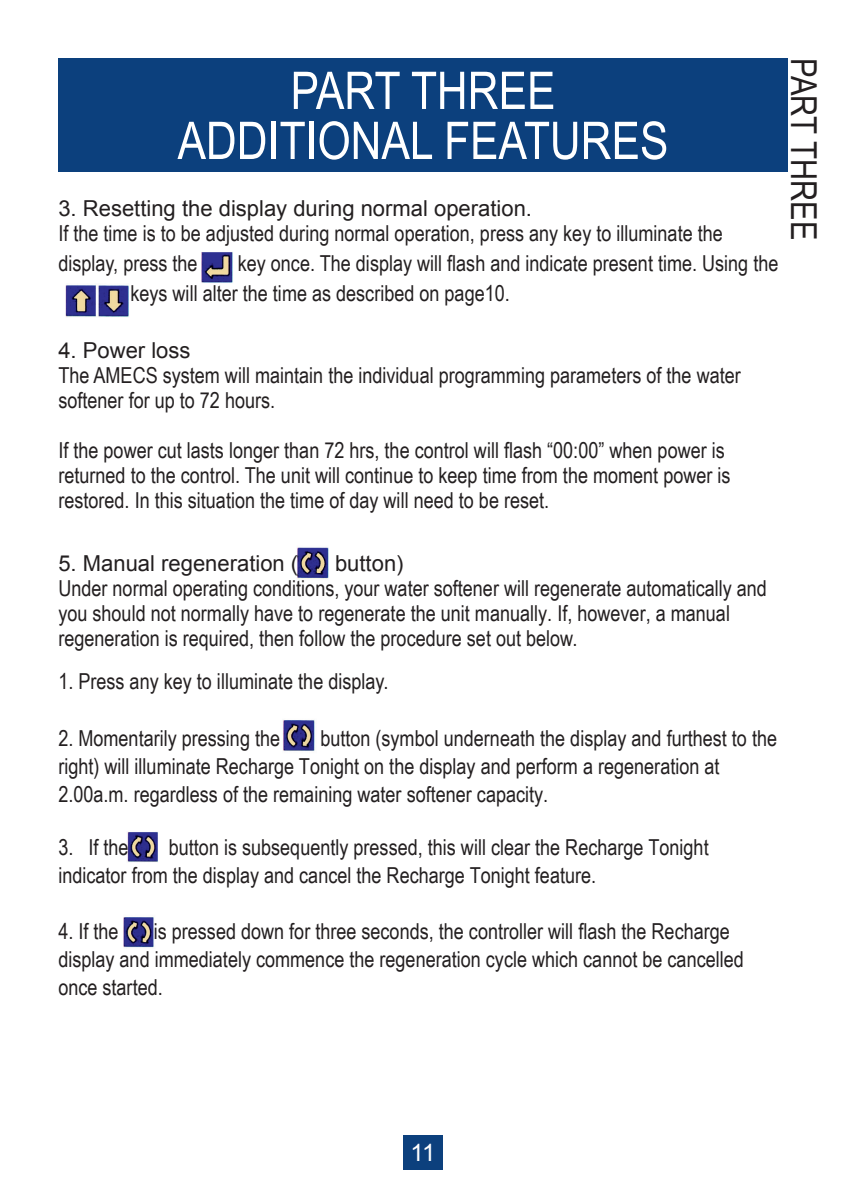
<style>
.page{position:relative;width:846px;height:1194px;background:#fff}
.page>*{position:absolute;margin:0;border:0;box-sizing:border-box;transform-origin:0 0}
.t1{font:52px/50px "Arial Narrow";color:#fff;text-align:center}
.t2{font:35.8px "Arial Narrow";color:#231f20}
.t3{font:24px "Arial";color:#fff}
.t4{font:22px/25px "Arial Narrow";color:#231f20}
.t5{font:22px "Arial";color:#231f20}
</style>
<div class="page">
<div style="left:403px;top:1136px;width:39px;height:34px;background:#0c407d"></div>
<img style="left:65px;top:141px;width:723px;height:807px">
<div style="left:58px;top:58px;width:729px;height:114px;background:#0c407d"></div>
<h1 class="t1" style="left:177px;top:64px;width:492px">PART THREE<br>ADDITIONAL FEATURES</h1>
<p class="t5" style="left:58px;top:194px;width:475px">3. Resetting the display during normal operation.</p>
<p class="t4" style="left:58px;top:218px;width:665px;line-height:30px">If the time is to be adjusted during normal operation, press any key to illuminate the display, press the</p>
<p class="t4" style="left:130px;top:248px;width:649px;line-height:30px;text-indent:107px">key once. The display will flash and indicate present time. Using the keys will alter the time as described on page10.</p>
<p class="t5" style="left:58px;top:336px;width:134px">4. Power loss</p>
<p class="t4" style="left:58px;top:362px;width:683px">The AMECS system will maintain the individual programming parameters of the water softener for up to 72 hours.</p>
<p class="t4" style="left:58px;top:437px;width:673px">If the power cut lasts longer than 72 hrs, the control will flash “00:00” when power is returned to the control. The unit will continue to keep time from the moment power is restored. In this situation the time of day will need to be reset.</p>
<h2 class="t2" style="left:829px;top:58px;width:183px;rotate:90deg">PART THREE</h2>
<p class="t5" style="left:58px;top:549px;width:241px">5. Manual regeneration (</p>
<p class="t5" style="left:335px;top:549px;width:70px">button)</p>
<p class="t4" style="left:58px;top:575px;width:709px">Under normal operating conditions, your water softener will regenerate automatically and you should not normally have to regenerate the unit manually. If, however, a manual regeneration is required, then follow the procedure set out below.</p>
<p class="t4" style="left:58px;top:668px;width:331px">1. Press any key to illuminate the display.</p>
<p class="t4" style="left:58px;top:725px;width:223px">2. Momentarily pressing the</p>
<p class="t4" style="left:58px;top:724px;width:720px;line-height:27.8px;text-indent:262px">button (symbol underneath the display and furthest to the right) will illuminate Recharge Tonight on the display and perform a regeneration at<br>2.00a.m. regardless of the remaining water softener capacity.</p>
<p class="t4" style="left:58px;top:834px;width:72px">3. If the</p>
<p class="t4" style="left:58px;top:832px;width:651px;line-height:27.8px;text-indent:110px">button is subsequently pressed, this will clear the Recharge Tonight indicator from the display and cancel the Recharge Tonight feature.</p>
<p class="t4" style="left:58px;top:918px;width:62px">4. If the</p>
<p class="t4" style="left:58px;top:917px;width:686px;line-height:28px;text-indent:95px">is pressed down for three seconds, the controller will flash the Recharge display and immediately commence the regeneration cycle which cannot be cancelled once started.</p>
<p class="t3" style="left:410px;top:1137px;width:26px">11</p>
</div>
